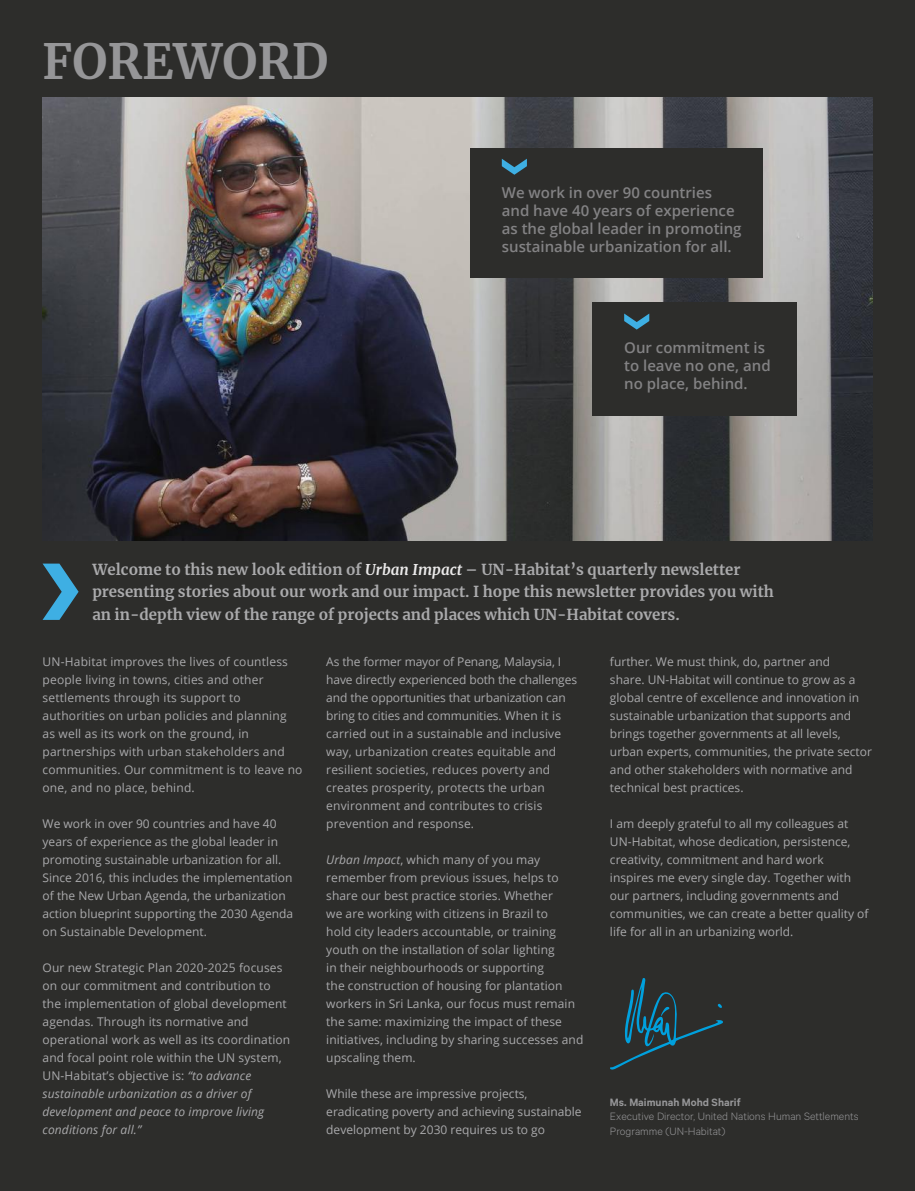
<style>
.page{position:relative;width:915px;height:1191px;background:#fff}
.page>*{position:absolute;margin:0;border:0;box-sizing:border-box;transform-origin:0 0}
.t1{font:700 48px "Merriweather";color:#969698}
.t2{font:700 15px/22.5px "Merriweather";color:#aaaaac}
.t3{font:600 15px/18px "Open Sans";color:#838284}
.t4{font:12px/18px "Open Sans";letter-spacing:.005em;color:#aaaaac}
.t5{font:300 12px/14.4px "Calibre";color:#969698}
.t6{font:600 12px "Calibre";color:#969698}
.s1{font-style:italic;color:#ebeaea}
.s2{font-style:italic}
</style>
<div class="page">
<div style="left:0;top:0;width:914px;height:1191px;background:#2d2d2b"></div>
<img style="left:43px;top:98px;width:829px;height:442px">
<svg style="left:610px;top:978px;width:113px;height:91px"></svg>
<svg style="left:43px;top:563px;width:36px;height:57px"></svg>
<div style="left:470px;top:148px;width:292px;height:129px;background:#2d2d2b"></div>
<svg style="left:501px;top:159px;width:25px;height:16px"></svg>
<div style="left:592px;top:302px;width:205px;height:114px;background:#2d2d2b"></div>
<svg style="left:624px;top:313px;width:25px;height:16px"></svg>
<h1 class="t1" style="left:43px;top:28px;width:287px">FOREWORD</h1>
<p class="t3" style="left:501px;top:183px;width:241px">We work in over 90 countries and have 40 years of experience as the global leader in promoting sustainable urbanization for all.</p>
<p class="t3" style="left:624px;top:338px;width:148px">Our commitment is to leave no one, and no place, behind.</p>
<p class="t2" style="left:92px;top:558px;width:682px">Welcome to this new look edition of <span class="s1">Urban Impact</span> – UN-Habitat’s quarterly newsletter presenting stories about our work and our impact. I hope this newsletter provides you with an in-depth view of the range of projects and places which UN-Habitat covers.</p>
<p class="t4" style="left:43px;top:652px;width:261px">UN-Habitat improves the lives of countless people living in towns, cities and other settlements through its support to authorities on urban policies and planning<br>as well as its work on the ground, in partnerships with urban stakeholders and communities. Our commitment is to leave no one, and no place, behind.</p>
<p class="t4" style="left:43px;top:814px;width:252px">We work in over 90 countries and have 40 years of experience as the global leader in promoting sustainable urbanization for all.<br>Since 2016, this includes the implementation of the New Urban Agenda, the urbanization action blueprint supporting the 2030 Agenda on Sustainable Development.</p>
<p class="t4" style="left:43px;top:958px;width:249px">Our new Strategic Plan 2020-2025 focuses on our commitment and contribution to the implementation of global development agendas. Through its normative and operational work as well as its coordination and focal point role within the UN system, UN-Habitat’s objective is: <span class="s2">“to advance sustainable urbanization as a driver of development and peace to improve living conditions for all.”</span></p>
<p class="t4" style="left:326px;top:652px;width:252px">As the former mayor of Penang, Malaysia, I have directly experienced both the challenges and the opportunities that urbanization can bring to cities and communities. When it is carried out in a sustainable and inclusive way, urbanization creates equitable and resilient societies, reduces poverty and creates prosperity, protects the urban environment and contributes to crisis prevention and response.</p>
<p class="t4" style="left:326px;top:850px;width:258px"><span class="s2">Urban Impact</span>, which many of you may remember from previous issues, helps to share our best practice stories. Whether<br>we are working with citizens in Brazil to<br>hold city leaders accountable, or training youth on the installation of solar lighting<br>in their neighbourhoods or supporting<br>the construction of housing for plantation workers in Sri Lanka, our focus must remain the same: maximizing the impact of these initiatives, including by sharing successes and upscaling them.</p>
<p class="t4" style="left:326px;top:1084px;width:257px">While these are impressive projects, eradicating poverty and achieving sustainable development by 2030 requires us to go</p>
<p class="t4" style="left:609px;top:652px;width:263px">further. We must think, do, partner and<br>share. UN-Habitat will continue to grow as a global centre of excellence and innovation in sustainable urbanization that supports and brings together governments at all levels, urban experts, communities, the private sector and other stakeholders with normative and technical best practices.</p>
<p class="t4" style="left:609px;top:814px;width:260px">I am deeply grateful to all my colleagues at UN-Habitat, whose dedication, persistence, creativity, commitment and hard work inspires me every single day. Together with our partners, including governments and communities, we can create a better quality of life for all in an urbanizing world.</p>
<p class="t6" style="left:609px;top:1094px;width:132px">Ms. Maimunah Mohd Sharif</p>
<p class="t5" style="left:609px;top:1108px;width:250px">Executive Director, United Nations Human Settlements<br>Programme (UN-Habitat)</p>
</div>
